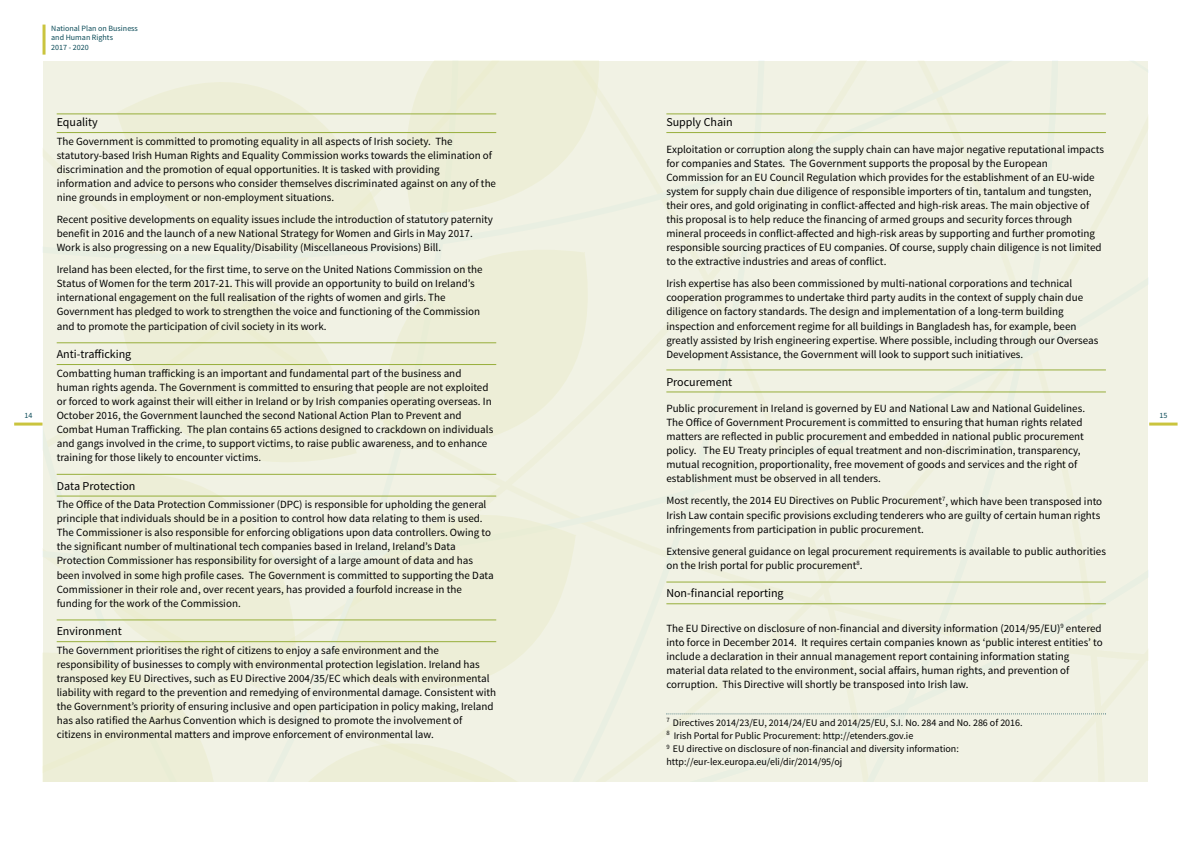
<style>
.page{position:relative;width:1191px;height:842px;background:#fff}
.page>*{position:absolute;margin:0;border:0;box-sizing:border-box;transform-origin:0 0}
.t1{font:12px "Source Sans Pro";color:#000}
.t2{font:11px/14.1px "Source Sans Pro";color:#000}
.t3{font:10px/12.9px "Source Sans Pro";color:#000}
.t4{font:8px/9.6px "Source Sans Pro";color:#0b4b58}
</style>
<div class="page">
<div style="left:595px;top:61px;width:553px;height:720px;background:#f1f2e4"></div>
<div style="left:595px;top:224px;width:21px;height:245px;background:#f1f2e4"></div>
<hr style="left:1149px;top:423px;width:28px;height:3px;background:#cac43e">
<hr style="left:666px;top:113px;width:440px;height:1px;background:#97ae3b">
<hr style="left:666px;top:132px;width:440px;height:1px;background:#97ae3b">
<hr style="left:666px;top:369px;width:440px;height:1px;background:#97ae3b">
<hr style="left:666px;top:391px;width:440px;height:1px;background:#97ae3b">
<hr style="left:666px;top:581px;width:440px;height:1px;background:#97ae3b">
<hr style="left:666px;top:603px;width:440px;height:1px;background:#97ae3b">
<svg style="left:666px;top:713px;width:440px;height:1px"></svg>
<div style="left:43px;top:61px;width:552px;height:720px;background:#f1f2e4"></div>
<svg style="left:249px;top:663px;width:270px;height:118px;background:#eff0de"></svg>
<svg style="left:329px;top:451px;width:247px;height:300px;background:#eeefdd"></svg>
<svg style="left:361px;top:224px;width:234px;height:245px;background:#eeefdc"></svg>
<svg style="left:106px;top:61px;width:537px;height:154px;background:#eeefdc"></svg>
<svg style="left:116px;top:61px;width:268px;height:263px;background:#eeefdb"></svg>
<svg style="left:117px;top:229px;width:240px;height:282px;background:#eeefdb"></svg>
<svg style="left:67px;top:442px;width:234px;height:252px;background:#edefda"></svg>
<svg style="left:43px;top:633px;width:195px;height:148px;background:#edefda"></svg>
<hr style="left:57px;top:113px;width:439px;height:1px;background:#97ae3b">
<hr style="left:57px;top:132px;width:439px;height:1px;background:#97ae3b">
<hr style="left:57px;top:342px;width:439px;height:1px;background:#97ae3b">
<hr style="left:57px;top:364px;width:439px;height:1px;background:#97ae3b">
<hr style="left:57px;top:474px;width:439px;height:1px;background:#97ae3b">
<hr style="left:57px;top:496px;width:439px;height:1px;background:#97ae3b">
<hr style="left:57px;top:619px;width:439px;height:1px;background:#97ae3b">
<hr style="left:57px;top:641px;width:439px;height:1px;background:#97ae3b">
<hr style="left:14px;top:423px;width:29px;height:3px;background:#cac43e">
<hr style="left:43px;top:25px;width:3px;height:30px;background:#cac43e">
<p class="t4" style="left:51px;top:23px;width:88px">National Plan on Business and Human Rights<br>2017 - 2020</p>
<p class="t4" style="left:24px;top:410px;width:9px">14</p>
<p class="t1" style="left:57px;top:115px;width:43px">equality</p>
<p class="t2" style="left:57px;top:134px;width:441px">the government is committed to promoting equality in all aspects of irish society. the statutory-based irish Human Rights and equality Commission works towards the elimination of discrimination and the promotion of equal opportunities. it is tasked with providing information and advice to persons who consider themselves discriminated against on any of the nine grounds in employment or non-employment situations.</p>
<p class="t2" style="left:57px;top:212px;width:438px">Recent positive developments on equality issues include the introduction of statutory paternity benefit in 2016 and the launch of a new National strategy for Women and girls in may 2017.<br>Work is also progressing on a new equality/disability (miscellaneous Provisions) Bill.</p>
<p class="t2" style="left:57px;top:263px;width:427px">ireland has been elected, for the first time, to serve on the united Nations Commission on the status of Women for the term 2017-21. this will provide an opportunity to build on ireland’s international engagement on the full realisation of the rights of women and girls. the government has pledged to work to strengthen the voice and functioning of the Commission and to promote the participation of civil society in its work.</p>
<p class="t1" style="left:57px;top:347px;width:76px">anti-trafficking</p>
<p class="t2" style="left:57px;top:366px;width:438px">Combatting human trafficking is an important and fundamental part of the business and human rights agenda. the government is committed to ensuring that people are not exploited or forced to work against their will either in ireland or by irish companies operating overseas. in october 2016, the government launched the second National action Plan to Prevent and Combat Human trafficking. the plan contains 65 actions designed to crackdown on individuals and gangs involved in the crime, to support victims, to raise public awareness, and to enhance training for those likely to encounter victims.</p>
<p class="t1" style="left:57px;top:478px;width:80px">data Protection</p>
<p class="t2" style="left:57px;top:498px;width:438px">the office of the data Protection Commissioner (dPC) is responsible for upholding the general principle that individuals should be in a position to control how data relating to them is used. the Commissioner is also responsible for enforcing obligations upon data controllers. owing to the significant number of multinational tech companies based in ireland, ireland’s data Protection Commissioner has responsibility for oversight of a large amount of data and has been involved in some high profile cases. the government is committed to supporting the data Commissioner in their role and, over recent years, has provided a fourfold increase in the funding for the work of the Commission.</p>
<p class="t1" style="left:57px;top:624px;width:67px">environment</p>
<p class="t2" style="left:57px;top:643px;width:441px">the government prioritises the right of citizens to enjoy a safe environment and the responsibility of businesses to comply with environmental protection legislation. ireland has transposed key eu directives, such as eu directive 2004/35/eC which deals with environmental liability with regard to the prevention and remedying of environmental damage. Consistent with the government’s priority of ensuring inclusive and open participation in policy making, ireland has also ratified the aarhus Convention which is designed to promote the involvement of citizens in environmental matters and improve enforcement of environmental law.</p>
<p class="t1" style="left:666px;top:115px;width:68px">supply Chain</p>
<p class="t2" style="left:666px;top:142px;width:439px">exploitation or corruption along the supply chain can have major negative reputational impacts for companies and states. the government supports the proposal by the european Commission for an eu Council Regulation which provides for the establishment of an eu-wide system for supply chain due diligence of responsible importers of tin, tantalum and tungsten, their ores, and gold originating in conflict-affected and high-risk areas. the main objective of this proposal is to help reduce the financing of armed groups and security forces through mineral proceeds in conflict-affected and high-risk areas by supporting and further promoting responsible sourcing practices of eu companies. of course, supply chain diligence is not limited to the extractive industries and areas of conflict.</p>
<p class="t2" style="left:666px;top:277px;width:433px">irish expertise has also been commissioned by multi-national corporations and technical cooperation programmes to undertake third party audits in the context of supply chain due diligence on factory standards. the design and implementation of a long-term building inspection and enforcement regime for all buildings in Bangladesh has, for example, been greatly assisted by irish engineering expertise. Where possible, including through our overseas development assistance, the government will look to support such initiatives.</p>
<p class="t1" style="left:666px;top:374px;width:67px">Procurement</p>
<p class="t2" style="left:666px;top:402px;width:420px">Public procurement in ireland is governed by eu and National law and National guidelines. the office of government Procurement is committed to ensuring that human rights related matters are reflected in public procurement and embedded in national public procurement policy. the eu treaty principles of equal treatment and non-discrimination, transparency, mutual recognition, proportionality, free movement of goods and services and the right of establishment must be observed in all tenders.</p>
<p class="t2" style="left:666px;top:494px;width:437px">most recently, the 2014 eu directives on Public Procurement<sup>7</sup>, which have been transposed into irish law contain specific provisions excluding tenderers who are guilty of certain human rights infringements from participation in public procurement.</p>
<p class="t2" style="left:666px;top:544px;width:441px">extensive general guidance on legal procurement requirements is available to public authorities on the irish portal for public procurement<sup>8</sup>.</p>
<p class="t1" style="left:666px;top:586px;width:119px">Non-financial reporting</p>
<p class="t2" style="left:666px;top:621px;width:438px">the eu directive on disclosure of non-financial and diversity information (2014/95/eu)<sup>9</sup> entered into force in december 2014. it requires certain companies known as ‘public interest entities’ to include a declaration in their annual management report containing information stating material data related to the environment, social affairs, human rights, and prevention of corruption. this directive will shortly be transposed into irish law.</p>
<p class="t3" style="left:666px;top:716px;width:358px"><sup>7</sup> directives 2014/23/eu, 2014/24/eu and 2014/25/eu, s.i. No. 284 and No. 286 of 2016.<br><sup>8</sup> irish Portal for Public Procurement: http://etenders.gov.ie<br><sup>9</sup> eu directive on disclosure of non-financial and diversity information: http://eur-lex.europa.eu/eli/dir/2014/95/oj</p>
<p class="t4" style="left:1159px;top:410px;width:9px">15</p>
</div>
